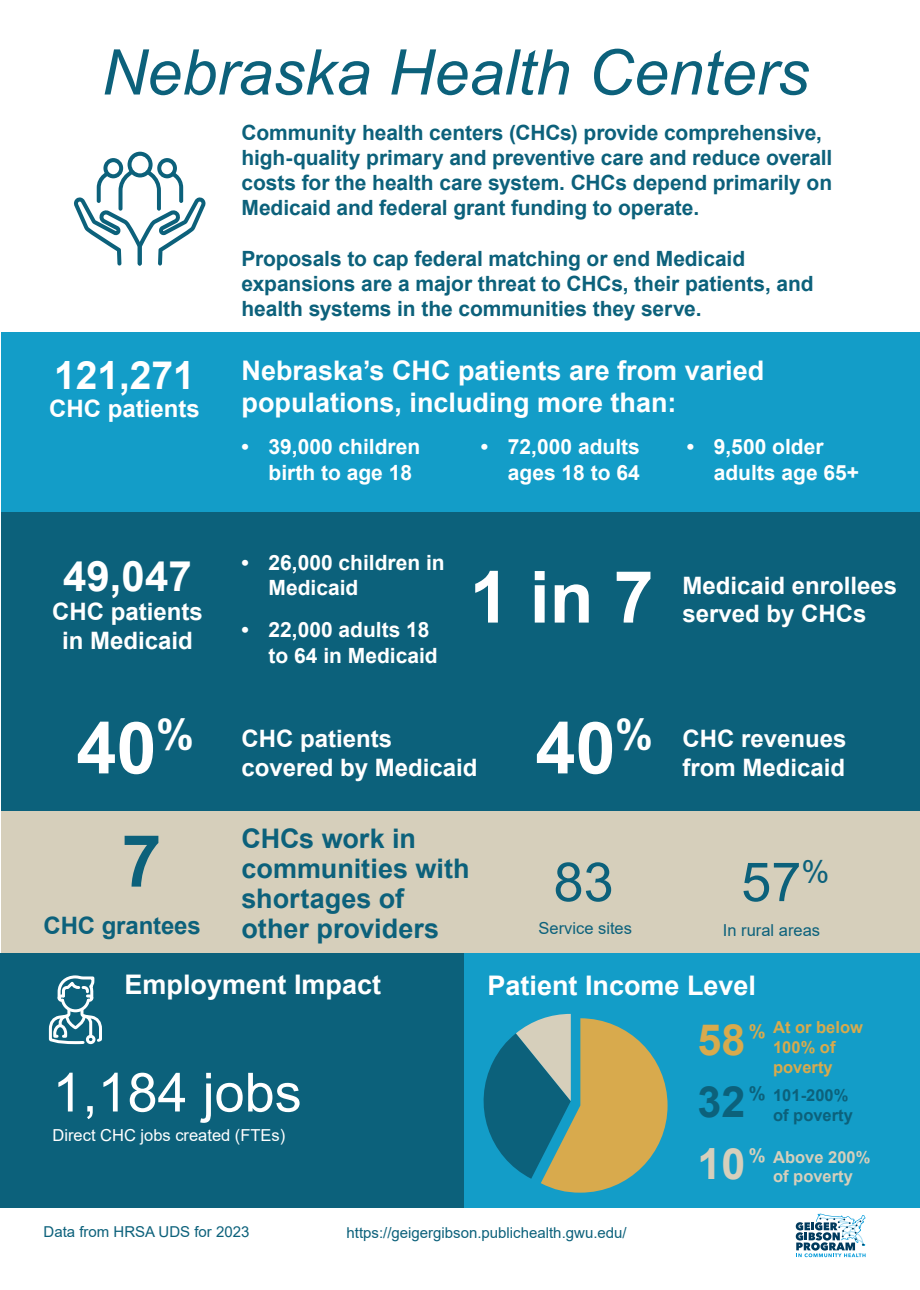
<style>
.page{position:relative;width:920px;height:1290px;background:#fff}
.page>*{position:absolute;margin:0;border:0;box-sizing:border-box;transform-origin:0 0}
.t1{font:700 72px "Arial";color:#fff}
.t2{font:700 72px "Arial";color:#0c617b}
.t3{font:700 69px "Arial";color:#fff}
.t4{font:italic 63px "Arial";color:#0c617b}
.t5{font:54px "Arial";color:#fff}
.t6{font:54px "Arial";color:#0c617b}
.t7{font:700 43.05px "Arial";color:#d8aa4d}
.t8{font:700 43.05px "Arial";color:#0c617b}
.t9{font:700 43.05px "Arial";color:#d6cfbb}
.t10{font:700 42px "Arial";color:#fff}
.t11{font:700 39px "Arial";color:#fff}
.t12{font:700 27px/32.4px "Arial";color:#fff}
.t13{font:700 27px/30px "Arial";color:#0c617b}
.t14{font:700 24px/28.8px "Arial";color:#fff}
.t15{font:700 24px "Arial";letter-spacing:-.005em;color:#0c617b}
.t16{font:700 21px/25.2px "Arial";letter-spacing:-.005em;color:#0c617b}
.t17{font:700 21px/25.2px "Arial";color:#fff}
.t18{font:700 18.9px "Arial";color:#d8aa4d}
.t19{font:700 18.9px "Arial";color:#0c617b}
.t20{font:700 18.9px "Arial";color:#d6cfbb}
.t21{font:16.5px "Arial";color:#fff}
.t22{font:16.5px "Arial";color:#0c617b}
.t23{font:700 16.5px/19.8px "Arial";color:#d8aa4d}
.t24{font:700 16.5px/19.8px "Arial";color:#d6cfbb}
.t25{font:700 16.5px/19.8px "Arial";color:#0c617b}
.t26{font:15px "Arial";color:#0c617b}
</style>
<div class="page">
<div style="left:2px;top:512px;width:918px;height:302px;background:#0c617b"></div>
<div style="left:2px;top:812px;width:918px;height:146px;background:#d6cfbb"></div>
<div style="left:464px;top:953px;width:456px;height:255px;background:#139dc8"></div>
<div style="left:0;top:953px;width:464px;height:255px;background:#0c617b"></div>
<div style="left:2px;top:332px;width:918px;height:180px;background:#139dc8"></div>
<svg style="left:483px;top:1014px;width:185px;height:179px"></svg>
<svg style="left:796px;top:1214px;width:70px;height:43px"></svg>
<svg style="left:74px;top:152px;width:132px;height:114px"></svg>
<svg style="left:48px;top:975px;width:54px;height:70px"></svg>
<h3 class="t4" style="left:102px;top:32px;width:709px">Nebraska Health Centers</h3>
<h3 class="t11" style="left:54px;top:347px;width:142px">121,271</h3>
<p class="t14" style="left:49px;top:395px;width:152px">CHC patients</p>
<h3 class="t10" style="left:63px;top:547px;width:130px">49,047</h3>
<p class="t14" style="left:52px;top:597px;width:152px;text-align:center">CHC patients in Medicaid</p>
<h3 class="t10" style="left:157px;top:705px;width:39px">%</h3>
<h1 class="t1" style="left:76px;top:697px;width:82px">40</h1>
<p class="t16" style="left:242px;top:120px;width:592px">Community health centers (CHCs) provide comprehensive, high-quality primary and preventive care and reduce overall costs for the health care system. CHCs depend primarily on Medicaid and federal grant funding to operate.</p>
<p class="t16" style="left:242px;top:246px;width:574px">Proposals to cap federal matching or end Medicaid expansions are a major threat to CHCs, their patients, and health systems in the communities they serve.</p>
<p class="t12" style="left:242px;top:354px;width:524px">Nebraska’s CHC patients are from varied populations, including more than:</p>
<h2 class="t3" style="left:496px;top:382px;width:178px">1 in 5</h2>
<p class="t17" style="left:269px;top:435px;width:153px;text-indent:-27px">• 39,000 children birth to age 18</p>
<p class="t17" style="left:481px;top:435px;width:160px;text-align:right">• 72,000 adults ages 18 to 64</p>
<p class="t17" style="left:714px;top:435px;width:147px;text-indent:-27px">• 9,500 older adults age 65+</p>
<p class="t17" style="left:269px;top:550px;width:178px;text-indent:-27px">• 26,000 children in<br>Medicaid</p>
<p class="t17" style="left:269px;top:618px;width:171px;text-indent:-27px">• 22,000 adults 18 to 64 in Medicaid</p>
<h1 class="t1" style="left:469px;top:546px;width:186px">1 in 7</h1>
<p class="t14" style="left:241px;top:725px;width:152px">CHC patients</p>
<p class="t14" style="left:241px;top:754px;width:238px">covered by Medicaid</p>
<h1 class="t1" style="left:536px;top:697px;width:119px">40<sup>%</sup></h1>
<p class="t14" style="left:682px;top:571px;width:216px">Medicaid enrollees served by CHCs</p>
<p class="t14" style="left:682px;top:725px;width:166px">CHC revenues from Medicaid</p>
<p class="t13" style="left:242px;top:823px;width:230px">CHCs work in communities with shortages of other providers</p>
<h1 class="t2" style="left:122px;top:810px;width:42px">7</h1>
<h3 class="t6" style="left:554px;top:845px;width:62px">83</h3>
<p class="t15" style="left:44px;top:909px;width:159px">CHC grantees</p>
<p class="t22" style="left:538px;top:916px;width:95px">Service sites</p>
<h3 class="t6" style="left:741px;top:845px;width:90px">57<sup>%</sup></h3>
<p class="t22" style="left:723px;top:918px;width:99px">In rural areas</p>
<p class="t12" style="left:124px;top:969px;width:258px">Employment Impact</p>
<h3 class="t5" style="left:52px;top:1055px;width:251px">1,184 jobs</h3>
<p class="t21" style="left:52px;top:1124px;width:234px">Direct CHC jobs created (FTEs)</p>
<p class="t12" style="left:488px;top:970px;width:270px">Patient Income Level</p>
<h3 class="t7" style="left:697px;top:1009px;width:49px">58</h3>
<p class="t18" style="left:749px;top:1018px;width:18px">%</p>
<h3 class="t8" style="left:698px;top:1072px;width:49px">32</h3>
<p class="t19" style="left:749px;top:1080px;width:18px">%</p>
<h3 class="t9" style="left:698px;top:1134px;width:49px">10</h3>
<p class="t20" style="left:749px;top:1142px;width:18px">%</p>
<p class="t23" style="left:773px;top:1017px;width:91px">At or below<br>100% of poverty</p>
<p class="t25" style="left:773px;top:1085px;width:81px">101-200% of poverty</p>
<p class="t24" style="left:773px;top:1147px;width:99px">Above 200% of poverty</p>
<p class="t26" style="left:44px;top:1222px;width:207px">Data from HRSA UDS for 2023</p>
<p class="t26" style="left:346px;top:1222px;width:282px">https://geigergibson.publichealth.gwu.edu/</p>
</div>
